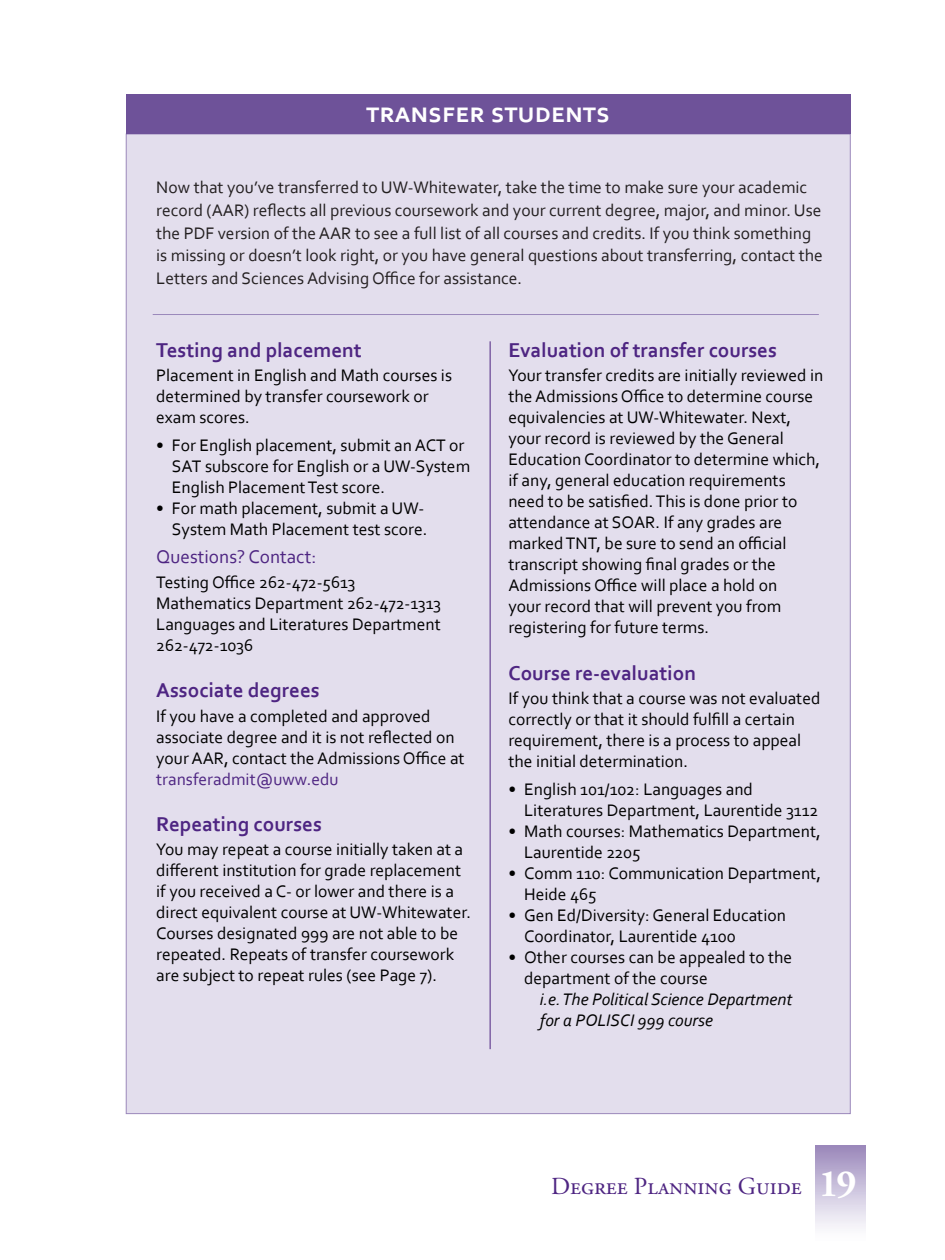
<style>
.page{position:relative;width:945px;height:1260px;background:#fff}
.page>*{position:absolute;margin:0;border:0;box-sizing:border-box;transform-origin:0 0}
.t1{font:700 28px "Corbel";letter-spacing:.09em;color:#fff}
.t2{font:24.5px "Adobe Garamond Pro";color:#4e2582}
.t3{font:700 21px "Corbel";color:#4e2582}
.t4{font:19.25px "Corbel";color:#4e2582}
.t5{font:17.5px/21px "Corbel";color:#000}
.t6{font:17.5px/22.8px "Corbel";color:#231f20}
.t7{font:italic 17.5px/21px "Corbel";color:#000}
.t8{font:17.5px "Corbel";color:#4e2582}
.s1{font-weight:700;font-size:38.5px;color:#fff}
</style>
<div class="page">
<div style="left:816px;top:1146px;width:49px;height:96px;background:linear-gradient(to bottom,#9d8bbd,#fff)"></div>
<div style="left:126px;top:134px;width:724px;height:980px;background:#e3deed;border:1px solid #9b88bb"></div>
<div style="left:126px;top:94px;width:724px;height:40px;background:#6e5299"></div>
<hr style="left:490px;top:341px;width:1px;height:708px;background:#4e2582">
<hr style="left:153px;top:314px;width:666px;height:1px;background:#9b88bb">
<h1 class="t1" style="left:366px;top:96px;width:245px">transfer students</h1>
<p class="t6" style="left:156px;top:176px;width:668px">Now that you’ve transferred to UW-Whitewater, take the time to make sure your academic record (AAR) reflects all previous coursework and your current degree, major, and minor. Use the PDF version of the AAR to see a full list of all courses and credits. If you think something is missing or doesn’t look right, or you have general questions about transferring, contact the Letters and Sciences Advising Office for assistance.</p>
<p class="t3" style="left:156px;top:337px;width:207px">Testing and placement</p>
<p class="t5" style="left:156px;top:365px;width:297px">Placement in English and Math courses is determined by transfer coursework or exam scores.</p>
<p class="t5" style="left:172px;top:435px;width:300px;text-indent:-16px">• For English placement, submit an ACT or<br>SAT subscore for English or a UW-System<br>English Placement Test score.</p>
<p class="t5" style="left:156px;top:498px;width:273px;text-align:right">• For math placement, submit a UW-<br>System Math Placement test score.</p>
<p class="t4" style="left:156px;top:545px;width:162px">Questions? Contact:</p>
<p class="t5" style="left:156px;top:571px;width:286px">Testing Office 262-472-5613<br>Mathematics Department 262-472-1313<br>Languages and Literatures Department<br>262-472-1036</p>
<p class="t3" style="left:156px;top:677px;width:165px">Associate degrees</p>
<p class="t5" style="left:156px;top:705px;width:310px">If you have a completed and approved associate degree and it is not reflected on your AAR, contact the Admissions Office at</p>
<p class="t8" style="left:156px;top:768px;width:184px">transferadmit@uww.edu</p>
<p class="t3" style="left:156px;top:811px;width:167px">Repeating courses</p>
<p class="t5" style="left:156px;top:839px;width:316px">You may repeat a course initially taken at a different institution for grade replacement if you received a C- or lower and there is a direct equivalent course at UW-Whitewater.<br>Courses designated 999 are not able to be repeated. Repeats of transfer coursework are subject to repeat rules (see Page 7).</p>
<p class="t3" style="left:508px;top:337px;width:270px">Evaluation of transfer courses</p>
<p class="t5" style="left:508px;top:365px;width:316px">Your transfer credits are initially reviewed in the Admissions Office to determine course equivalencies at UW-Whitewater. Next, your record is reviewed by the General Education Coordinator to determine which, if any, general education requirements need to be satisfied. This is done prior to attendance at SOAR. If any grades are marked TNT, be sure to send an official transcript showing final grades or the Admissions Office will place a hold on<br>your record that will prevent you from registering for future terms.</p>
<p class="t3" style="left:508px;top:660px;width:189px">Course re-evaluation</p>
<p class="t5" style="left:508px;top:687px;width:314px">If you think that a course was not evaluated correctly or that it should fulfill a certain requirement, there is a process to appeal the initial determination.</p>
<p class="t5" style="left:524px;top:778px;width:296px;text-indent:-16px">• English 101/102: Languages and<br>Literatures Department, Laurentide 3112</p>
<p class="t5" style="left:524px;top:820px;width:298px;text-indent:-16px">• Math courses: Mathematics Department,<br>Laurentide 2205</p>
<p class="t5" style="left:524px;top:862px;width:298px;text-indent:-16px">• Comm 110: Communication Department,<br>Heide 465</p>
<p class="t5" style="left:524px;top:904px;width:263px;text-indent:-16px">• Gen Ed/Diversity: General Education<br>Coordinator, Laurentide 4100</p>
<p class="t5" style="left:524px;top:946px;width:270px;text-indent:-16px">• Other courses can be appealed to the department of the course</p>
<p class="t7" style="left:540px;top:988px;width:254px">i.e. The Political Science Department for a POLISCI 999 course</p>
<h2 class="t2" style="left:551px;top:1171px;width:307px">Degree Planning Guide <span class="s1">19</span></h2>
</div>
